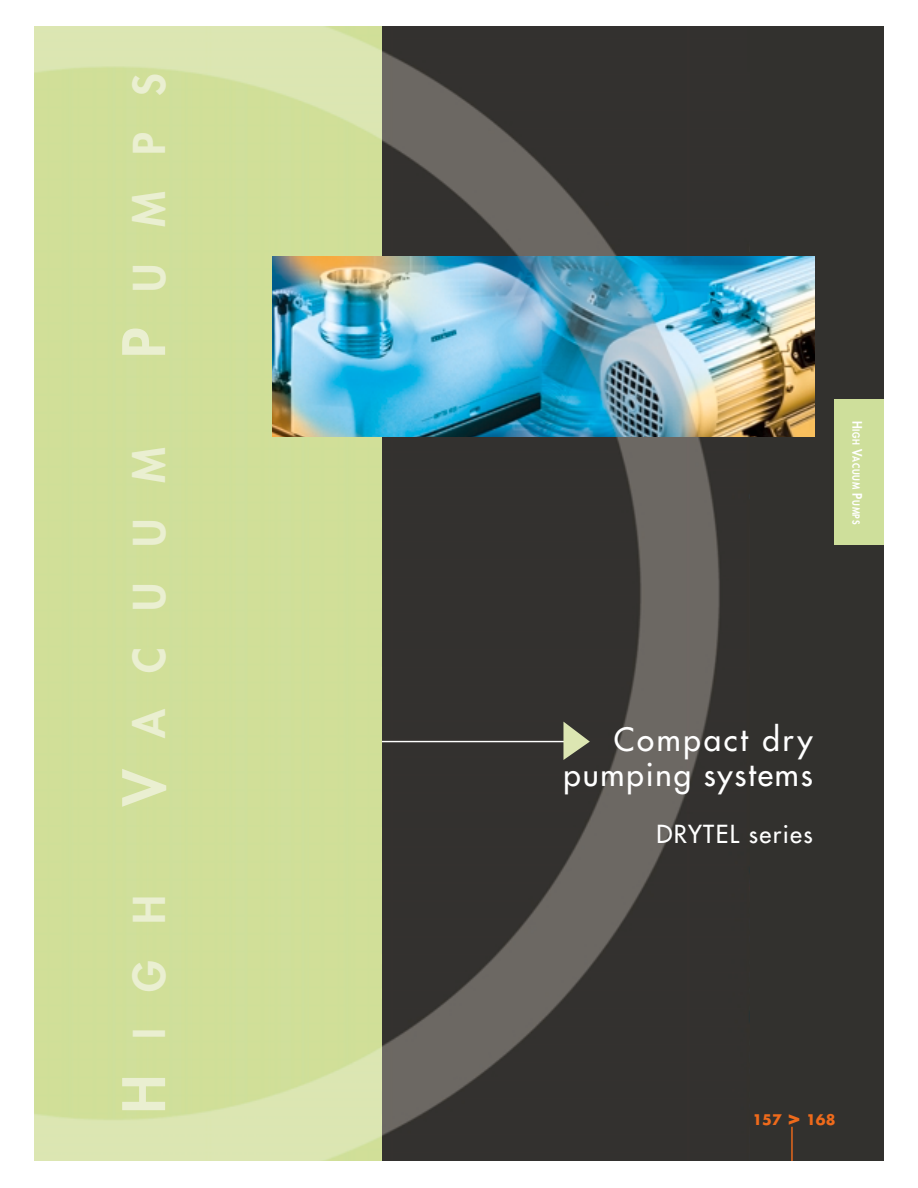
<style>
.page{position:relative;width:918px;height:1188px;background:#fff}
.page>*{position:absolute;margin:0;border:0;box-sizing:border-box;transform-origin:0 0}
.t1{font:800 42.75px "Futura";letter-spacing:.845em;color:#eaefd1}
.t2{font:31.35px/34.2px "Futura";letter-spacing:.06em;color:#fff;text-align:right}
.t3{font:24.15px "Futura";letter-spacing:.06em;color:#fff}
.t4{font:700 14.25px "Futura";color:#ee6a1b}
.t5{font:800 9.6px "Futura";letter-spacing:.08em;color:#fff;scale:.9 1}
.s1{font-size:57px}
.s2{font-size:12.9px}
.s3{font-size:21.3px}
</style>
<div class="page">
<div style="left:35px;top:27px;width:849px;height:1134px;background:#32312e"></div>
<img style="left:382px;top:51px;width:368px;height:1085px">
<img style="left:35px;top:27px;width:347px;height:1134px">
<hr style="left:791px;top:1127px;width:2px;height:34px;background:#ee6a1b">
<hr style="left:382px;top:741px;width:196px;height:1px;background:#fff">
<div style="left:834px;top:400px;width:50px;height:145px;background:#cedf9b"></div>
<img style="left:273px;top:256px;width:541px;height:180px">
<svg style="left:563px;top:722px;width:27px;height:38px"></svg>
<h1 class="t1" style="left:129px;top:358px;width:286px;rotate:-90deg"><span class="s1">P</span>UMPS</h1>
<h1 class="t1" style="left:129px;top:806px;width:361px;rotate:-90deg"><span class="s1">V</span>ACUUM</h1>
<h1 class="t1" style="left:129px;top:1113px;width:220px;rotate:-90deg"><span class="s1">H</span>IGH</h1>
<p class="t5" style="left:861px;top:421px;width:117px;rotate:90deg"><span class="s2">H</span>IGH <span class="s2">V</span>ACUUM <span class="s2">P</span>UMPS</p>
<p class="t2" style="left:564px;top:725px;width:251px">Compact dry pumping systems</p>
<p class="t3" style="left:656px;top:822px;width:158px">DRYTEL series</p>
<p class="t4" style="left:752px;top:1113px;width:85px">157 <span class="s3">&gt;</span> 168</p>
</div>
